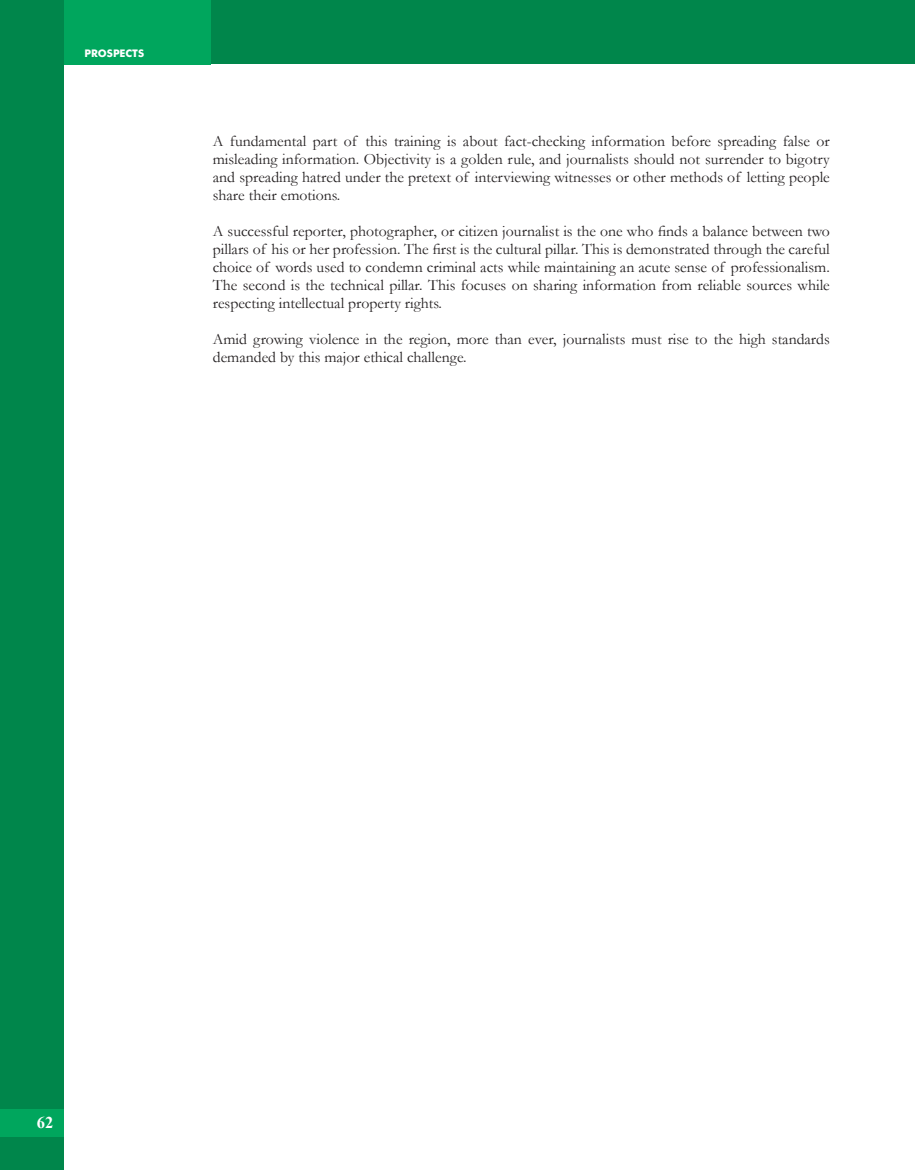
<style>
.page{position:relative;width:915px;height:1170px;background:#fff}
.page>*{position:absolute;margin:0;border:0;box-sizing:border-box;transform-origin:0 0}
.t1{font:700 16.5px "Times New Roman";color:#fff}
.t2{font:15.75px/18px "Garamond";color:#231f20;text-align:justify}
.t3{font:700 10.5px "Futura BT";color:#fff}
</style>
<div class="page">
<div style="left:0;top:0;width:914px;height:64px;background:#00864b"></div>
<div style="left:64px;top:0;width:146px;height:64px;background:#00a65d"></div>
<div style="left:0;top:0;width:64px;height:1169px;background:#00864b"></div>
<div style="left:0;top:1109px;width:64px;height:27px;background:#00a65d"></div>
<p class="t3" style="left:84px;top:47px;width:60px">PROSP ECTS</p>
<p class="t2" style="left:213px;top:131px;width:618px">A fundamental part of this training is about fact-checking information before spreading false or misleading information. Objectivity is a golden rule, and journalists should not surrender to bigotry and spreading hatred under the pretext of interviewing witnesses or other methods of letting people share their emotions.</p>
<p class="t2" style="left:213px;top:221px;width:618px">A successful reporter, photographer, or citizen journalist is the one who finds a balance between two pillars of his or her profession. The first is the cultural pillar. This is demonstrated through the careful choice of words used to condemn criminal acts while maintaining an acute sense of professionalism.<br>The second is the technical pillar. This focuses on sharing information from reliable sources while respecting intellectual property rights.</p>
<p class="t2" style="left:213px;top:329px;width:618px">Amid growing violence in the region, more than ever, journalists must rise to the high standards demanded by this major ethical challenge.</p>
<p class="t1" style="left:37px;top:1111px;width:18px">62</p>
</div>
